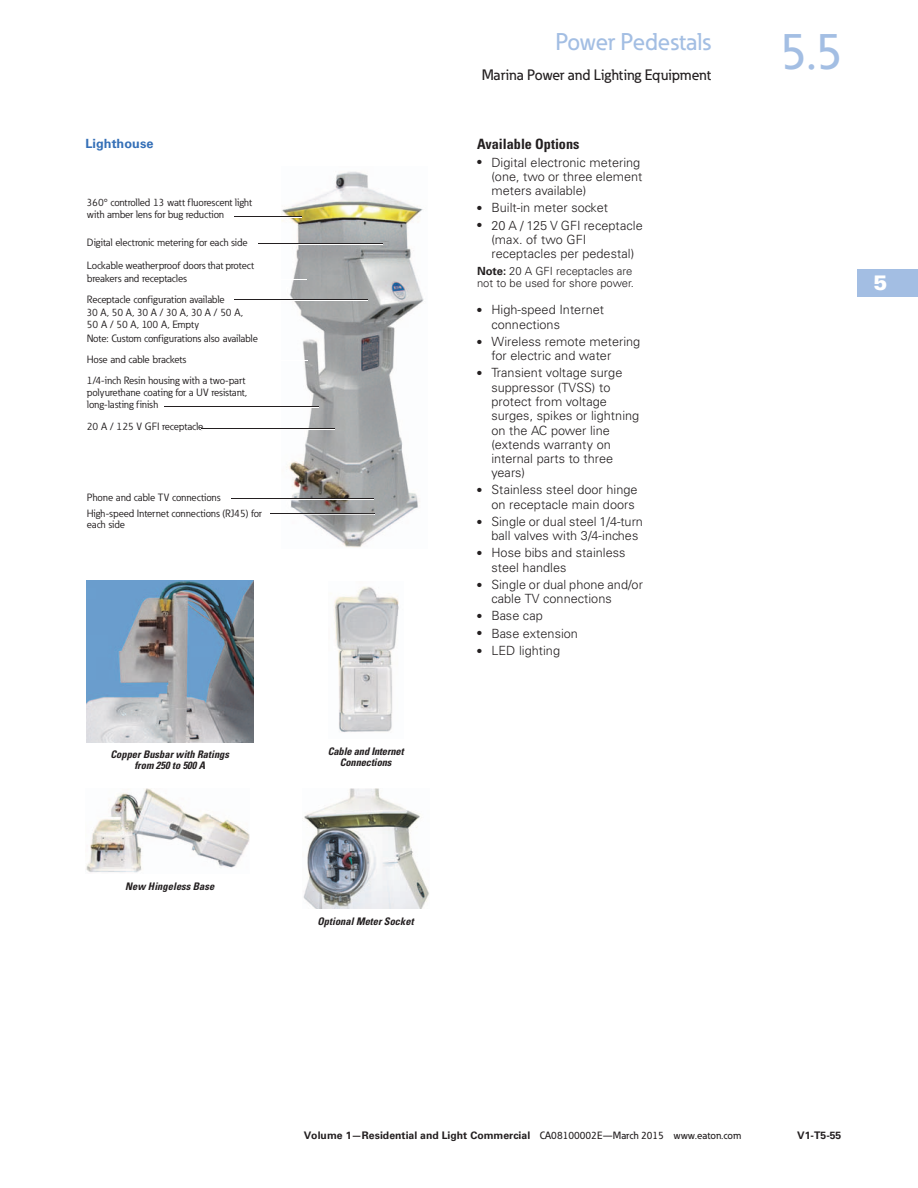
<style>
.page{position:relative;width:918px;height:1188px;background:#fff}
.page>*{position:absolute;margin:0;border:0;box-sizing:border-box;transform-origin:0 0}
.t1{font:500 51px "Eaton";color:#a3bee3}
.t2{font:500 24px "Eaton";color:#a3bee3}
.t3{font:900 21px "Univers LT Std";color:#fff}
.t4{font:500 15px "Eaton";letter-spacing:.005em;color:#231f20}
.t5{font:700 condensed 14.25px "Univers LT Std";color:#231f20}
.t6{font:300 12.75px/14.2px "Univers LT Std";letter-spacing:.005em;color:#231f20}
.t7{font:700 12.75px "Univers LT Std";color:#346fb7}
.t8{font:300 11.25px/12.8px "Univers LT Std";letter-spacing:-.005em;color:#231f20}
.t9{font:10.5px/12px "Eaton";color:#231f20}
.t10{font:italic 700 condensed 10.5px/10.5px "Univers LT Std";color:#231f20;text-align:center}
.t11{font:700 10.5px "Univers LT Std";color:#231f20}
.s1{font-weight:700}
.s2{font-family:"Eaton";font-weight:500}
</style>
<div class="page">
<div style="left:858px;top:269px;width:60px;height:27px;background:#a3bee3"></div>
<hr style="left:858px;top:296px;width:60px;height:1px;background:#a3bee3">
<img style="left:281px;top:171px;width:143px;height:377px">
<hr style="left:234px;top:216px;width:68px;height:1px;background:#231f20">
<hr style="left:258px;top:243px;width:124px;height:1px;background:#231f20">
<hr style="left:234px;top:300px;width:134px;height:1px;background:#231f20">
<hr style="left:195px;top:360px;width:113px;height:1px;background:#231f20">
<hr style="left:201px;top:428px;width:133px;height:1px;background:#231f20">
<hr style="left:270px;top:513px;width:105px;height:1px;background:#231f20">
<hr style="left:242px;top:217px;width:60px;height:1px;background:#fff">
<hr style="left:241px;top:300px;width:127px;height:1px;background:#fff">
<hr style="left:165px;top:406px;width:154px;height:1px;background:#231f20">
<hr style="left:258px;top:244px;width:124px;height:1px;background:#fff">
<hr style="left:227px;top:279px;width:80px;height:1px;background:#fff">
<hr style="left:195px;top:361px;width:113px;height:1px;background:#fff">
<hr style="left:171px;top:407px;width:148px;height:1px;background:#fff">
<hr style="left:201px;top:429px;width:133px;height:1px;background:#fff">
<hr style="left:231px;top:499px;width:143px;height:1px;background:#fff">
<svg style="left:281px;top:514px;width:94px;height:1px"></svg>
<img style="left:86px;top:580px;width:167px;height:162px">
<img style="left:86px;top:789px;width:163px;height:84px">
<img style="left:334px;top:586px;width:65px;height:146px">
<img style="left:303px;top:788px;width:126px;height:121px">
<p class="t7" style="left:86px;top:138px;width:69px">Lighthouse</p>
<p class="t9" style="left:87px;top:197px;width:167px">360° controlled 13 watt fluorescent light with amber lens for bug reduction</p>
<p class="t9" style="left:87px;top:238px;width:162px">Digital electronic metering for each side</p>
<p class="t9" style="left:87px;top:261px;width:169px">Lockable weatherproof doors that protect breakers and receptacles</p>
<p class="t9" style="left:87px;top:293px;width:158px;line-height:13.5px">Receptacle configuration available<br>30 A, 50 A, 30 A / 30 A, 30 A / 50 A,</p>
<p class="t9" style="left:87px;top:319px;width:173px;line-height:13.5px">50 A / 50 A, 100 A, Empty<br>Note: Custom configurations also available</p>
<p class="t9" style="left:87px;top:349px;width:160px;line-height:21.3px">Hose and cable brackets<br>1/4-inch Resin housing with a two-part</p>
<p class="t9" style="left:87px;top:387px;width:162px">polyurethane coating for a UV resistant, long-lasting finish</p>
<p class="t9" style="left:87px;top:422px;width:118px">20 A / 125 V GFI receptacle</p>
<p class="t9" style="left:87px;top:491px;width:176px;line-height:15px">Phone and cable TV connections<br>High-speed Internet connections (RJ45) for</p>
<p class="t9" style="left:87px;top:520px;width:40px">each side</p>
<p class="t10" style="left:110px;top:750px;width:120px">Copper Busbar with Ratings from 250 to 500 A</p>
<p class="t10" style="left:125px;top:882px;width:91px">New Hingeless Base</p>
<p class="t10" style="left:328px;top:747px;width:77px">Cable and Internet<br>Connections</p>
<p class="t10" style="left:318px;top:917px;width:98px">Optional Meter Socket</p>
<h2 class="t2" style="left:555px;top:33px;width:157px">Power Pedestals</h2>
<p class="t4" style="left:482px;top:69px;width:231px">Marina Power and Lighting Equipment</p>
<p class="t5" style="left:477px;top:139px;width:104px">Available Options</p>
<p class="t6" style="left:491px;top:156px;width:153px;text-indent:-14px">● Digital electronic metering (one, two or three element meters available)</p>
<p class="t6" style="left:477px;top:202px;width:133px">● Built-in meter socket</p>
<p class="t6" style="left:491px;top:219px;width:153px;text-indent:-14px">● 20 A / 125 V GFI receptacle (max. of two GFI receptacles per pedestal)</p>
<p class="t8" style="left:477px;top:265px;width:159px"><span class="s1">Note:</span> 20 A GFI receptacles are not to be used for shore power.</p>
<p class="t6" style="left:491px;top:304px;width:114px;text-indent:-14px">● High-speed Internet connections</p>
<p class="t6" style="left:491px;top:335px;width:150px;text-indent:-14px">● Wireless remote metering for electric and water</p>
<p class="t6" style="left:491px;top:367px;width:149px;text-indent:-14px">● Transient voltage surge suppressor (TVSS) to protect from voltage surges, spikes or lightning on the AC power line (extends warranty on internal parts to three years)</p>
<p class="t6" style="left:477px;top:484px;width:162px;text-align:right">● Stainless steel door hinge on receptacle main doors</p>
<p class="t6" style="left:491px;top:515px;width:153px;text-indent:-14px">● Single or dual steel 1/4-turn ball valves with 3/4-inches</p>
<p class="t6" style="left:491px;top:547px;width:136px;text-indent:-14px">● Hose bibs and stainless steel handles</p>
<p class="t6" style="left:491px;top:578px;width:153px;text-indent:-14px">● Single or dual phone and/or cable TV connections</p>
<p class="t6" style="left:477px;top:610px;width:67px">● Base cap</p>
<p class="t6" style="left:477px;top:627px;width:103px">● Base extension</p>
<p class="t6" style="left:477px;top:645px;width:85px">● LED lighting</p>
<h1 class="t1" style="left:779px;top:32px;width:65px">5.5</h1>
<h3 class="t3" style="left:873px;top:270px;width:15px">5</h3>
<p class="t11" style="left:304px;top:1131px;width:439px">Volume 1—Residential and Light Commercial <span class="s2">CA08100002E—March 2015 www.eaton.com</span></p>
<p class="t11" style="left:797px;top:1131px;width:46px">V1-T5-55</p>
</div>
